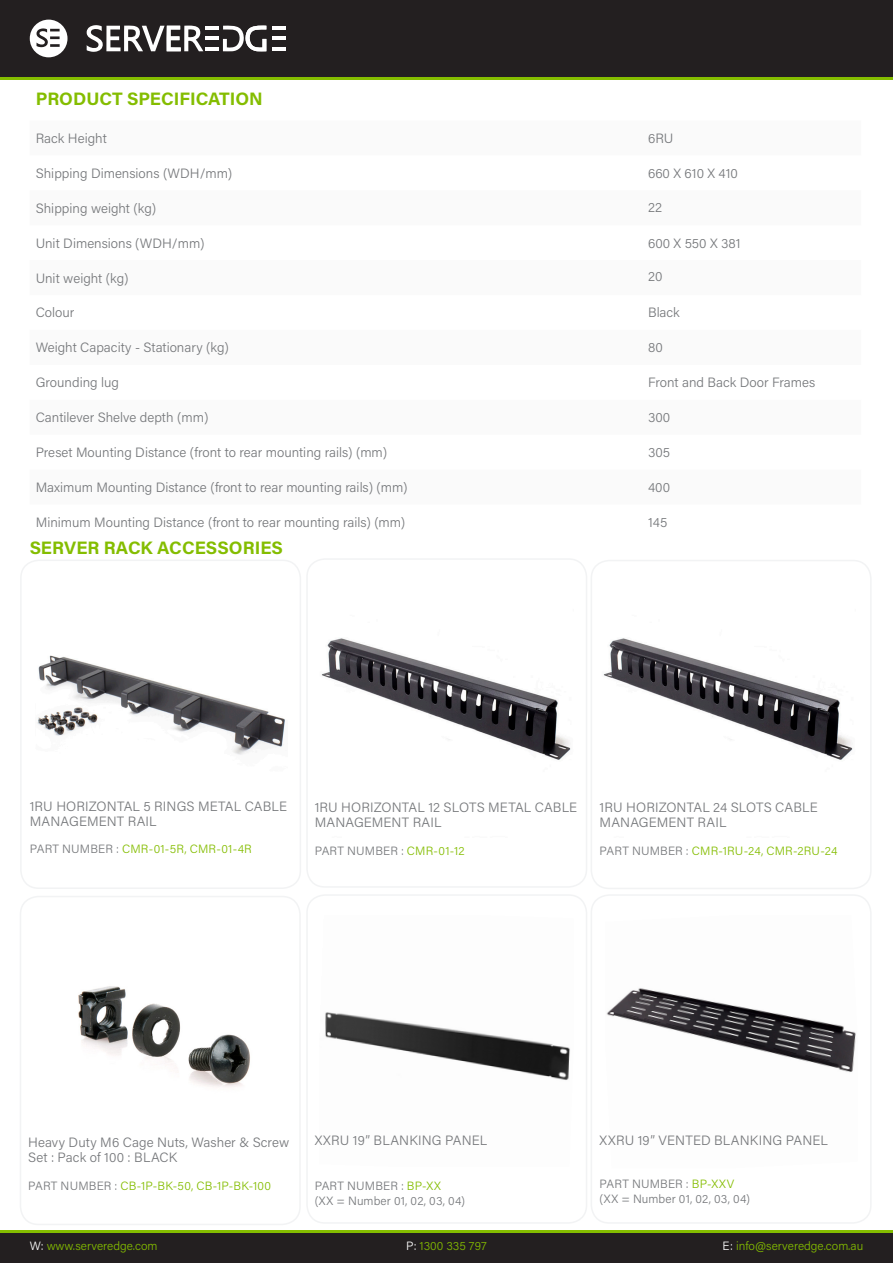
<style>
.page{position:relative;width:893px;height:1263px;background:#fff}
.page>*{position:absolute;margin:0;border:0;box-sizing:border-box;transform-origin:0 0}
.t1{font:700 18px "Acumin Pro";color:#84bd00}
.t2{font:300 13.5px/15px "Acumin Pro";color:#76787b}
.t3{font:300 12px "Acumin Pro";letter-spacing:.01em;color:#84bd00}
.t4{font:300 12px/15px "Acumin Pro";letter-spacing:.015em;color:#76787b}
.s1{color:#76787b}
.s2{color:#84bd00}
.s3{color:#fff}
</style>
<div class="page">
<div style="left:0;top:1233px;width:893px;height:30px;background:#231f20"></div>
<hr style="left:0;top:1230px;width:893px;height:3px;background:#84bd00">
<div style="left:0;top:0;width:893px;height:77px;background:#231f20"></div>
<hr style="left:0;top:77px;width:893px;height:3px;background:#84bd00">
<svg style="left:223px;top:25px;width:43px;height:26px"></svg>
<hr style="left:205px;top:47px;width:14px;height:4px;background:#fff">
<hr style="left:205px;top:36px;width:14px;height:4px;background:#fff">
<hr style="left:205px;top:26px;width:14px;height:3px;background:#fff">
<svg style="left:272px;top:26px;width:13px;height:3px"></svg>
<svg style="left:272px;top:37px;width:13px;height:3px"></svg>
<svg style="left:272px;top:48px;width:13px;height:3px"></svg>
<svg style="left:87px;top:25px;width:116px;height:27px"></svg>
<svg style="left:30px;top:20px;width:38px;height:37px"></svg>
<img style="left:321px;top:638px;width:250px;height:122px">
<img style="left:603px;top:638px;width:250px;height:122px">
<img style="left:37px;top:655px;width:248px;height:100px">
<div style="left:306px;top:558px;width:281px;height:330px;border:2px solid #f2f3f4;border-radius:18px"></div>
<div style="left:591px;top:560px;width:281px;height:329px;border:2px solid #f2f3f4;border-radius:18px"></div>
<div style="left:20px;top:559px;width:281px;height:330px;border:2px solid #f2f3f4;border-radius:18px"></div>
<img style="left:606px;top:988px;width:250px;height:84px">
<img style="left:325px;top:1012px;width:245px;height:68px">
<div style="left:306px;top:894px;width:281px;height:330px;border:2px solid #f2f3f4;border-radius:18px"></div>
<div style="left:591px;top:894px;width:281px;height:330px;border:2px solid #f2f3f4;border-radius:18px"></div>
<img style="left:78px;top:986px;width:172px;height:102px">
<div style="left:20px;top:896px;width:281px;height:329px;border:2px solid #f2f3f4;border-radius:18px"></div>
<p class="t1" style="left:36px;top:86px;width:229px">PRODUCT SPECIFICATION</p>
<p class="t2" style="left:36px;top:130px;width:73px">Rack Height</p>
<p class="t2" style="left:648px;top:130px;width:27px">6RU</p>
<p class="t2" style="left:36px;top:165px;width:198px">Shipping Dimensions (WDH/mm)</p>
<p class="t2" style="left:648px;top:165px;width:91px">660 X 610 X 410</p>
<p class="t2" style="left:36px;top:200px;width:122px">Shipping weight (kg)</p>
<p class="t2" style="left:648px;top:199px;width:15px">22</p>
<p class="t2" style="left:36px;top:235px;width:170px">Unit Dimensions (WDH/mm)</p>
<p class="t2" style="left:648px;top:235px;width:94px">600 X 550 X 381</p>
<p class="t2" style="left:36px;top:270px;width:94px">Unit weight (kg)</p>
<p class="t2" style="left:648px;top:268px;width:16px">20</p>
<p class="t2" style="left:36px;top:305px;width:40px">Colour</p>
<p class="t2" style="left:648px;top:305px;width:33px">Black</p>
<p class="t2" style="left:36px;top:340px;width:195px">Weight Capacity - Stationary (kg)</p>
<p class="t2" style="left:648px;top:340px;width:16px">80</p>
<p class="t2" style="left:36px;top:375px;width:85px">Grounding lug</p>
<p class="t2" style="left:648px;top:375px;width:169px">Front and Back Door Frames</p>
<p class="t2" style="left:36px;top:409px;width:174px">Cantilever Shelve depth (mm)</p>
<p class="t2" style="left:648px;top:409px;width:24px">300</p>
<p class="t2" style="left:36px;top:444px;width:353px">Preset Mounting Distance (front to rear mounting rails) (mm)</p>
<p class="t2" style="left:648px;top:444px;width:24px">305</p>
<p class="t2" style="left:36px;top:479px;width:373px">Maximum Mounting Distance (front to rear mounting rails) (mm)</p>
<p class="t2" style="left:648px;top:479px;width:24px">400</p>
<p class="t2" style="left:36px;top:514px;width:371px">Minimum Mounting Distance (front to rear mounting rails) (mm)</p>
<p class="t2" style="left:648px;top:514px;width:21px">145</p>
<h1 class="t1" style="left:30px;top:535px;width:255px">SERVER RACK ACCESSORIES</h1>
<p class="t2" style="left:30px;top:798px;width:259px">1RU HORIZONTAL 5 RINGS METAL CABLE<br>MANAGEMENT RAIL</p>
<p class="t3" style="left:30px;top:841px;width:224px"><span class="s1">PART NUMBER :</span> CMR-01-5R, CMR-01-4R</p>
<p class="t2" style="left:315px;top:799px;width:264px">1RU HORIZONTAL 12 SLOTS METAL CABLE<br>MANAGEMENT RAIL</p>
<p class="t4" style="left:315px;top:843px;width:151px">PART NUMBER : <span class="s2">CMR-01-12</span></p>
<p class="t2" style="left:600px;top:799px;width:220px">1RU HORIZONTAL 24 SLOTS CABLE<br>MANAGEMENT RAIL</p>
<p class="t3" style="left:600px;top:842px;width:239px"><span class="s1">PART NUMBER :</span> CMR-1RU-24, CMR-2RU-24</p>
<p class="t2" style="left:28px;top:1134px;width:263px">Heavy Duty M6 Cage Nuts, Washer &amp; Screw<br>Set : Pack of 100 : BLACK</p>
<p class="t3" style="left:28px;top:1177px;width:244px"><span class="s1">PART NUMBER :</span> CB-1P-BK-50, CB-1P-BK-100</p>
<p class="t2" style="left:315px;top:1133px;width:174px">XXRU 19” BLANKING PANEL</p>
<p class="t4" style="left:315px;top:1178px;width:152px">PART NUMBER : <span class="s2">BP-XX<br></span>(XX = Number 01, 02, 03, 04)</p>
<p class="t2" style="left:600px;top:1133px;width:230px">XXRU 19” VENTED BLANKING PANEL</p>
<p class="t4" style="left:600px;top:1176px;width:152px">PART NUMBER : <span class="s2">BP-XXV </span>(XX = Number 01, 02, 03, 04)</p>
<p class="t3" style="left:30px;top:1238px;width:129px"><span class="s3">W:</span> www.serveredge.com</p>
<p class="t3" style="left:406px;top:1238px;width:82px"><span class="s3">P:</span> 1300 335 797</p>
<p class="t3" style="left:723px;top:1238px;width:142px"><span class="s3">E:</span> info@serveredge.com.au</p>
</div>
